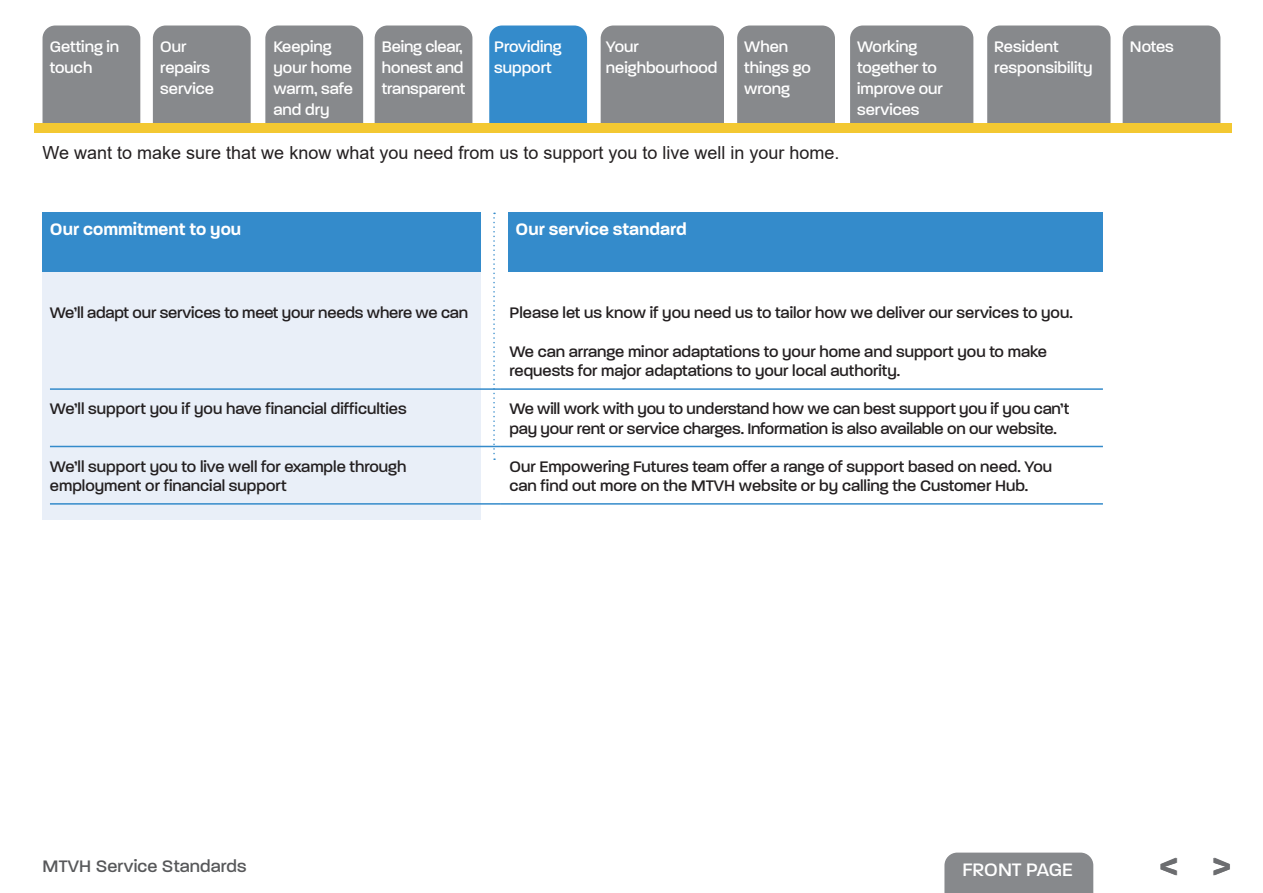
<style>
.page{position:relative;width:1263px;height:893px;background:#fff}
.page>*{position:absolute;margin:0;border:0;box-sizing:border-box;transform-origin:0 0}
.t1{font:700 33px "Paralucent";color:#6c6d70}
.t2{font:500 19.5px "Paralucent";color:#fff}
.t3{font:18px "Arial";color:#231f20}
.t4{font:600 18px "Paralucent";color:#fff}
.t5{font:500 18px "Paralucent";letter-spacing:.01em;color:#57585a}
.t6{font:500 16.5px/19.5px "Paralucent";color:#231f20}
.t7{font:500 16.5px/21px "Paralucent";color:#fff}
</style>
<div class="page">
<div style="left:944px;top:853px;width:149px;height:40px;background:#87898c"></div>
<div style="left:43px;top:272px;width:437px;height:247px;background:#e9eff8"></div>
<div style="left:43px;top:213px;width:437px;height:59px;background:#348bcb"></div>
<div style="left:508px;top:213px;width:595px;height:59px;background:#348bcb"></div>
<svg style="left:493px;top:213px;width:2px;height:247px"></svg>
<hr style="left:50px;top:388px;width:451px;height:2px;background:#348bcb">
<hr style="left:501px;top:388px;width:602px;height:2px;background:#348bcb">
<hr style="left:50px;top:446px;width:451px;height:1px;background:#348bcb">
<hr style="left:501px;top:446px;width:602px;height:1px;background:#348bcb">
<hr style="left:50px;top:503px;width:451px;height:2px;background:#348bcb">
<hr style="left:501px;top:503px;width:602px;height:2px;background:#348bcb">
<div style="left:987px;top:26px;width:123px;height:97px;background:#87898c"></div>
<div style="left:43px;top:26px;width:97px;height:97px;background:#87898c"></div>
<div style="left:153px;top:26px;width:98px;height:97px;background:#87898c"></div>
<div style="left:265px;top:26px;width:98px;height:97px;background:#87898c"></div>
<div style="left:375px;top:26px;width:97px;height:97px;background:#87898c"></div>
<div style="left:489px;top:26px;width:98px;height:97px;background:#348bcb"></div>
<div style="left:601px;top:26px;width:123px;height:97px;background:#87898c"></div>
<div style="left:737px;top:26px;width:98px;height:97px;background:#87898c"></div>
<div style="left:850px;top:26px;width:123px;height:97px;background:#87898c"></div>
<div style="left:1123px;top:26px;width:97px;height:97px;background:#87898c"></div>
<div style="left:34px;top:123px;width:1198px;height:10px;background:#f3c832"></div>
<p class="t7" style="left:50px;top:36px;width:71px">Getting in touch</p>
<p class="t7" style="left:160px;top:36px;width:55px">Our repairs service</p>
<p class="t7" style="left:273px;top:36px;width:81px">Keeping your home warm, safe and dry</p>
<p class="t7" style="left:382px;top:36px;width:85px">Being clear, honest and transparent</p>
<p class="t7" style="left:494px;top:36px;width:69px">Providing support</p>
<p class="t7" style="left:606px;top:36px;width:113px">Your neighbourhood</p>
<p class="t7" style="left:744px;top:36px;width:68px">When things go wrong</p>
<p class="t7" style="left:857px;top:36px;width:87px">Working together to improve our services</p>
<p class="t7" style="left:1130px;top:36px;width:45px">Notes</p>
<p class="t7" style="left:994px;top:36px;width:100px">Resident responsibility</p>
<p class="t3" style="left:43px;top:140px;width:799px">We want to make sure that we know what you need from us to support you to live well in your home.</p>
<p class="t4" style="left:50px;top:218px;width:193px">Our commitment to you</p>
<p class="t4" style="left:516px;top:218px;width:173px">Our service standard</p>
<p class="t6" style="left:50px;top:303px;width:420px">We’ll adapt our services to meet your needs where we can</p>
<p class="t6" style="left:509px;top:303px;width:565px">Please let us know if you need us to tailor how we deliver our services to you.</p>
<p class="t6" style="left:509px;top:342px;width:539px">We can arrange minor adaptations to your home and support you to make requests for major adaptations to your local authority.</p>
<p class="t6" style="left:50px;top:399px;width:358px">We’ll support you if you have financial difficulties</p>
<p class="t6" style="left:509px;top:399px;width:561px">We will work with you to understand how we can best support you if you can’t pay your rent or service charges. Information is also available on our website.</p>
<p class="t6" style="left:50px;top:456px;width:358px">We’ll support you to live well for example through employment or financial support</p>
<p class="t6" style="left:509px;top:456px;width:544px">Our Empowering Futures team offer a range of support based on need. You can find out more on the MTVH website or by calling the Customer Hub.</p>
<p class="t5" style="left:43px;top:856px;width:205px">MTVH Service Standards</p>
<p class="t2" style="left:962px;top:858px;width:112px">FRONT PAGE</p>
<h1 class="t1" style="left:1212px;top:844px;width:21px">&gt;</h1>
</div>
